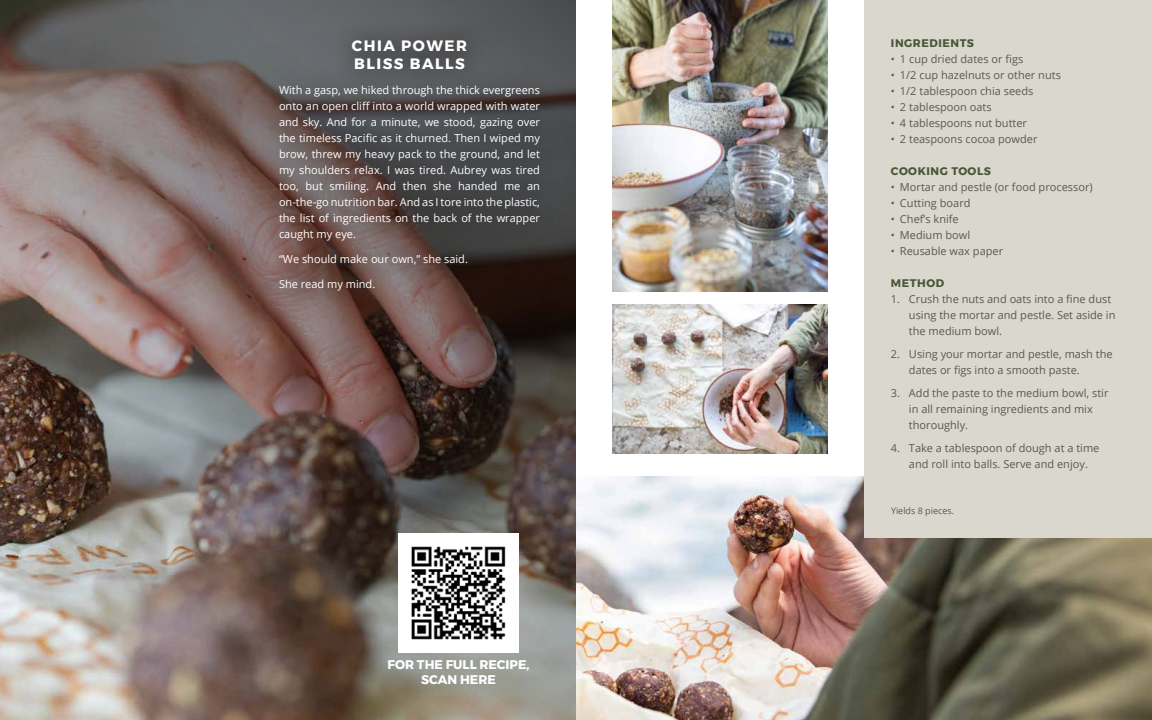
<style>
.page{position:relative;width:1152px;height:720px;background:#fff}
.page>*{position:absolute;margin:0;border:0;box-sizing:border-box;transform-origin:0 0}
.t1{font:700 15px/18px "Montserrat";letter-spacing:.1em;color:#fff}
.t2{font:700 12.5px/15px "Montserrat";color:#fff;text-align:center}
.t3{font:11px/16px "Open Sans";color:#595856}
.t4{font:11px/16px "Open Sans";color:#fff;text-align:justify}
.t5{font:700 11px "Montserrat";letter-spacing:.05em;color:#4a5737}
.t6{font:9px "Open Sans";color:#595856}
</style>
<div class="page">
<img style="left:0;top:0;width:576px;height:720px">
<img style="left:576px;top:476px;width:576px;height:244px">
<div style="left:864px;top:0;width:288px;height:537px;background:#dad7cf"></div>
<img style="left:612px;top:0;width:216px;height:292px">
<div style="left:260px;top:20px;width:299px;height:287px;background:#000;opacity:.75"></div>
<img style="left:612px;top:305px;width:216px;height:148px">
<img style="left:399px;top:534px;width:119px;height:119px">
<h1 class="t1" style="left:352px;top:36px;width:117px">CHIA POWER<br>BLISS BALLS</h1>
<p class="t4" style="left:279px;top:81px;width:263px">With a gasp, we hiked through the thick evergreens onto an open cliff into a world wrapped with water and sky. And for a minute, we stood, gazing over the timeless Pacific as it churned. Then I wiped my brow, threw my heavy pack to the ground, and let my shoulders relax. I was tired. Aubrey was tired too, but smiling. And then she handed me an on-the-go nutrition bar. And as I tore into the plastic, the list of ingredients on the back of the wrapper caught my eye.</p>
<p class="t4" style="left:279px;top:250px;width:190px">“We should make our own,” she said.</p>
<p class="t4" style="left:279px;top:275px;width:98px">She read my mind.</p>
<p class="t2" style="left:388px;top:657px;width:144px">FOR THE FULL RECIPE,<br>SCAN HERE</p>
<p class="t5" style="left:891px;top:34px;width:85px">INGREDIENTS</p>
<p class="t3" style="left:891px;top:50px;width:134px">• 1 cup dried dates or figs</p>
<p class="t3" style="left:891px;top:66px;width:171px">• 1/2 cup hazelnuts or other nuts</p>
<p class="t3" style="left:891px;top:82px;width:144px">• 1/2 tablespoon chia seeds</p>
<p class="t3" style="left:891px;top:98px;width:102px">• 2 tablespoon oats</p>
<p class="t3" style="left:891px;top:114px;width:138px">• 4 tablespoons nut butter</p>
<p class="t3" style="left:891px;top:130px;width:148px">• 2 teaspoons cocoa powder</p>
<p class="t5" style="left:891px;top:162px;width:101px">COOKING TOOLS</p>
<p class="t3" style="left:891px;top:178px;width:203px">• Mortar and pestle (or food processor)</p>
<p class="t3" style="left:891px;top:194px;width:81px">• Cutting board</p>
<p class="t3" style="left:891px;top:210px;width:69px">• Chef’s knife</p>
<p class="t3" style="left:891px;top:226px;width:81px">• Medium bowl</p>
<p class="t3" style="left:891px;top:242px;width:114px">• Reusable wax paper</p>
<p class="t5" style="left:891px;top:274px;width:55px">METHOD</p>
<p class="t3" style="left:909px;top:290px;width:208px;text-indent:-18px">1. Crush the nuts and oats into a fine dust using the mortar and pestle. Set aside in the medium bowl.</p>
<p class="t3" style="left:909px;top:346px;width:205px;text-indent:-18px">2. Using your mortar and pestle, mash the dates or figs into a smooth paste.</p>
<p class="t3" style="left:909px;top:385px;width:201px;text-indent:-18px">3. Add the paste to the medium bowl, stir in all remaining ingredients and mix thoroughly.</p>
<p class="t3" style="left:891px;top:440px;width:210px;text-align:center">4. Take a tablespoon of dough at a time and roll into balls. Serve and enjoy.</p>
<p class="t6" style="left:891px;top:505px;width:65px">Yields 8 pieces.</p>
</div>
